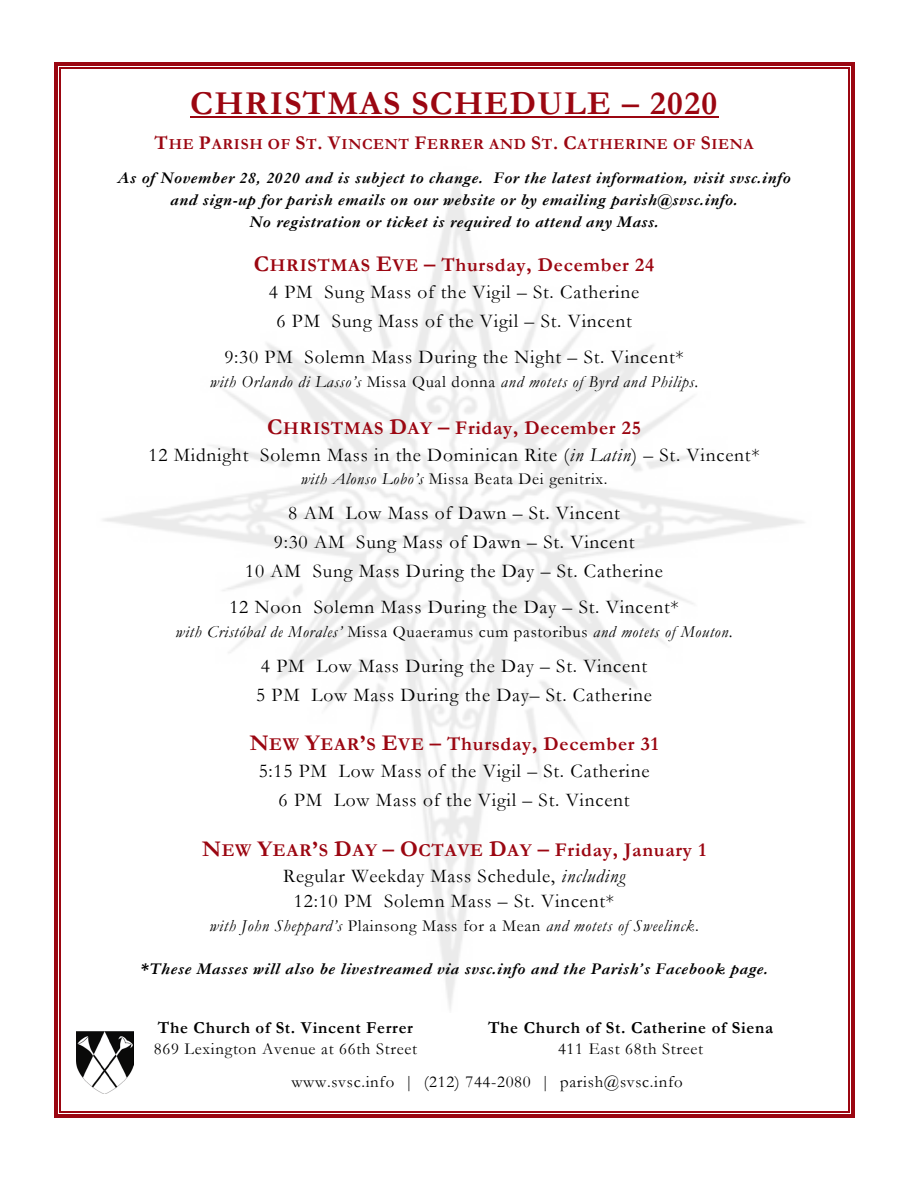
<style>
.page{position:relative;width:918px;height:1188px;background:#fff}
.page>*{position:absolute;margin:0;border:0;box-sizing:border-box;transform-origin:0 0}
.t1{font:700 33.6px "Garamond";letter-spacing:.04em;color:#9b0611}
.t2{font:19.5px/26.5px "Garamond";letter-spacing:.04em;color:#000;text-align:center}
.t3{font:700 18.15px "Garamond";letter-spacing:.04em;color:#9b0611}
.t4{font:italic 700 16.8px/21.8px "Garamond";letter-spacing:.04em;color:#000;text-align:center}
.t5{font:italic 16.8px "Garamond";letter-spacing:.04em;color:#000}
.t6{font:16.8px/21.6px "Garamond";letter-spacing:.04em;color:#000}
.t7{font:700 16.8px/21.6px "Garamond";letter-spacing:.04em;color:#000;text-align:center}
.t8{font:700 15.45px "Garamond";letter-spacing:.045em;color:#9b0611}
.s1{font-size:19.5px}
.s2{font-weight:700;font-size:22.5px;color:#9b0611}
.s3{font-weight:700;font-size:18.15px;color:#9b0611}
.s4{font-weight:700;color:#9b0611}
.s5{font-style:normal}
.s6{font-style:italic}
.s7{font-size:22.5px}
.s8{font-weight:700}
.s9{font-weight:400}
</style>
<div class="page">
<img style="left:77px;top:1032px;width:56px;height:61px">
<hr style="left:190px;top:116px;width:529px;height:2px;background:#9b0611">
<svg style="left:54px;top:62px;width:6px;height:6px"></svg>
<hr style="left:60px;top:62px;width:789px;height:4px;background:#9b0611">
<hr style="left:60px;top:67px;width:789px;height:1px;background:#9b0611">
<svg style="left:849px;top:62px;width:6px;height:6px"></svg>
<hr style="left:54px;top:68px;width:4px;height:1043px;background:#9b0611">
<hr style="left:59px;top:68px;width:1px;height:1043px;background:#9b0611">
<hr style="left:851px;top:68px;width:4px;height:1043px;background:#9b0611">
<hr style="left:849px;top:68px;width:1px;height:1043px;background:#9b0611">
<svg style="left:54px;top:1111px;width:6px;height:6px"></svg>
<hr style="left:60px;top:1114px;width:789px;height:3px;background:#9b0611">
<hr style="left:60px;top:1111px;width:789px;height:1px;background:#9b0611">
<svg style="left:849px;top:1111px;width:6px;height:6px"></svg>
<p class="t1" style="left:190px;top:80px;width:529px">CHRISTMAS SCHEDULE – 2020</p>
<p class="t8" style="left:155px;top:133px;width:601px"><span class="s1">T</span>HE <span class="s1">P</span>ARISH OF <span class="s1">S</span>T<span class="s1">. V</span>INCENT <span class="s1">F</span>ERRER AND <span class="s1">S</span>T<span class="s1">. C</span>ATHERINE OF <span class="s1">S</span>IENA</p>
<p class="t4" style="left:118px;top:166px;width:674px">As of November 28, 2020 and is subject to change. For the latest information, visit svsc.info and sign-up for parish emails on our website or by emailing parish@svsc.info.<br>No registration or ticket is required to attend any Mass.</p>
<p class="t2" style="left:254px;top:251px;width:402px"><span class="s2">C</span><span class="s3">HRISTMAS</span> <span class="s2">E</span><span class="s3">VE</span> <span class="s2">–</span> <span class="s4">Thursday, December 24<br></span>4 PM Sung Mass of the Vigil – St. Catherine</p>
<p class="t2" style="left:224px;top:302px;width:461px;line-height:36.3px">6 PM Sung Mass of the Vigil – St. Vincent<br>9:30 PM Solemn Mass During the Night – St. Vincent*</p>
<p class="t5" style="left:210px;top:370px;width:490px">with Orlando di Lasso’s <span class="s5">Missa Qual donna</span> and motets of Byrd and Philips.</p>
<p class="t2" style="left:149px;top:415px;width:613px"><span class="s2">C</span><span class="s3">HRISTMAS</span> <span class="s2">D</span><span class="s3">AY</span> <span class="s2">–</span> <span class="s4">Friday, December 25<br></span>12 Midnight Solemn Mass in the Dominican Rite (<span class="s6">in Latin</span>) – St. Vincent*</p>
<p class="t6" style="left:301px;top:468px;width:308px"><span class="s6">with Alonso Lobo’s</span> Missa Beata Dei genitrix.</p>
<p class="t2" style="left:245px;top:498px;width:419px;line-height:29px">8 AM Low Mass of Dawn – St. Vincent<br>9:30 AM Sung Mass of Dawn – St. Vincent<br>10 AM Sung Mass During the Day – St. Catherine</p>
<p class="t2" style="left:229px;top:594px;width:451px">12 Noon Solemn Mass During the Day – St. Vincent*</p>
<p class="t5" style="left:175px;top:620px;width:559px">with Cristóbal de Morales’ <span class="s5">Missa Quaeramus cum pastoribus</span> and motets of Mouton.</p>
<p class="t2" style="left:256px;top:651px;width:397px;line-height:29px;text-align:left">4 PM Low Mass During the Day – St. Vincent<br>5 PM Low Mass During the Day– St. Catherine</p>
<p class="t2" style="left:250px;top:730px;width:410px"><span class="s2">N</span><span class="s3">EW</span> <span class="s2">Y</span><span class="s3">EAR</span><span class="s2">’</span><span class="s3">S</span> <span class="s2">E</span><span class="s3">VE</span> <span class="s2">–</span> <span class="s4">Thursday, December 31<br></span>5:15 PM Low Mass of the Vigil – St. Catherine</p>
<p class="t2" style="left:279px;top:786px;width:353px">6 PM Low Mass of the Vigil – St. Vincent</p>
<p class="t3" style="left:202px;top:837px;width:505px"><span class="s7">N</span>EW <span class="s7">Y</span>EAR<span class="s7">’</span>S <span class="s7">D</span>AY <span class="s7">– O</span>CTAVE <span class="s7">D</span>AY <span class="s7">–</span> <span class="s1">Friday, January 1</span></p>
<p class="t2" style="left:283px;top:863px;width:343px;line-height:25.2px">Regular Weekday Mass Schedule, <span class="s6">including<br></span>12:10 PM Solemn Mass – St. Vincent*</p>
<p class="t5" style="left:210px;top:914px;width:491px">with John Sheppard’s <span class="s5">Plainsong Mass for a Mean</span> and motets of Sweelinck<span class="s5">.</span></p>
<p class="t4" style="left:140px;top:958px;width:630px">*These Masses will also be livestreamed via svsc.info and the Parish’s Facebook page.</p>
<p class="t6" style="left:154px;top:1016px;width:265px"><span class="s8">The Church of St. Vincent Ferrer<br></span>869 Lexington Avenue at 66th Street</p>
<p class="t7" style="left:488px;top:1017px;width:287px">The Church of St. Catherine of Siena<br><span class="s9">411 East 68th Street</span></p>
<p class="t6" style="left:291px;top:1070px;width:393px">www.svsc.info | (212) 744-2080 | parish@svsc.info</p>
</div>
